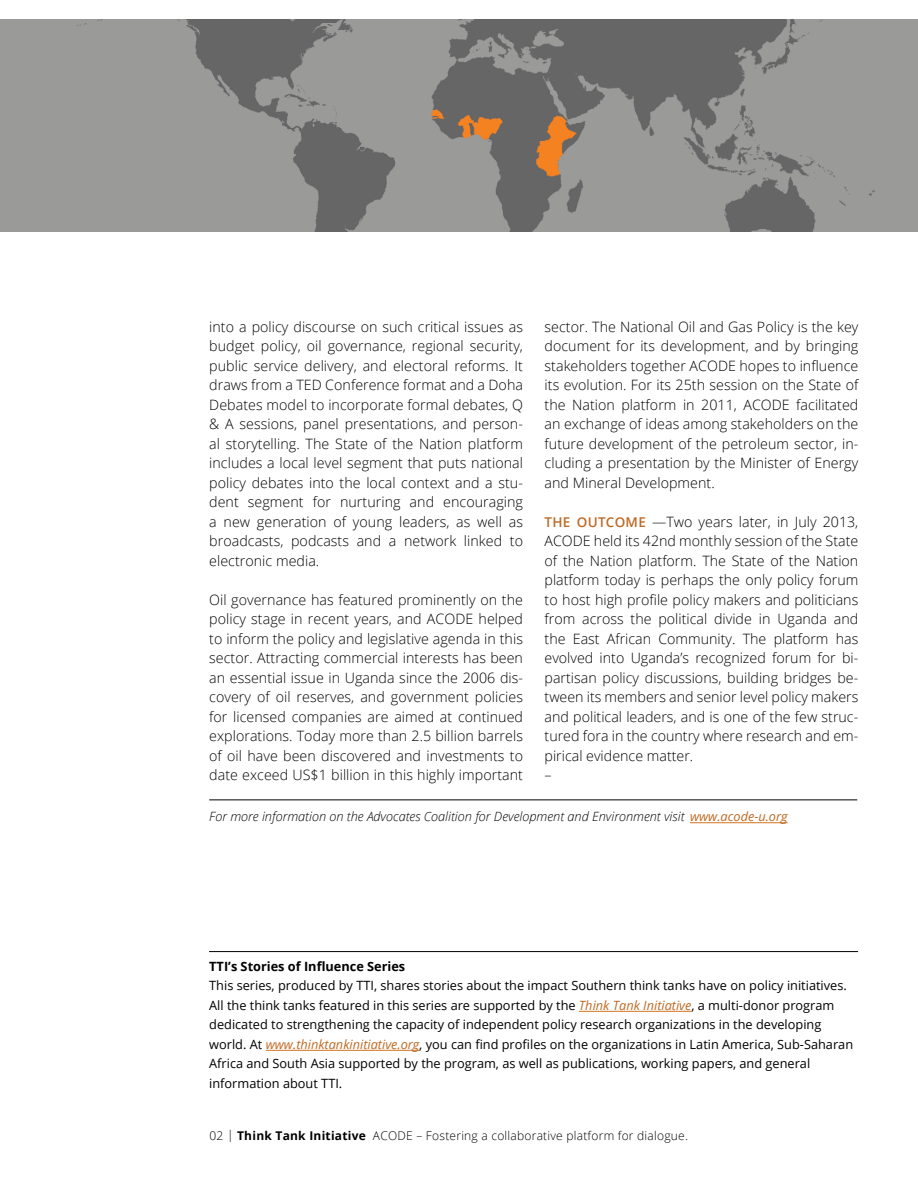
<style>
.page{position:relative;width:918px;height:1188px;background:#fff}
.page>*{position:absolute;margin:0;border:0;box-sizing:border-box;transform-origin:0 0}
.t1{font:300 14.25px/19.5px "Open Sans";color:#000;text-align:justify}
.t2{font:12.75px/19.5px "Open Sans";color:#000}
.t3{font:italic 300 12.75px "Open Sans";color:#000}
.t4{font:700 12.75px "Open Sans";color:#000}
.t5{font:300 12px "Open Sans";letter-spacing:.02em;color:#000}
.s1{font-weight:600;font-size:13.5px;color:#bf6923}
.s2{font-weight:400;color:#bf6923}
.s3{font-style:italic;color:#bf6923}
.s4{font-weight:700}
</style>
<div class="page">
<img style="left:0;top:19px;width:918px;height:212px">
<hr style="left:209px;top:951px;width:649px;height:1px;background:#000">
<hr style="left:579px;top:1011px;width:112px;height:1px;background:#d3731d">
<hr style="left:266px;top:1050px;width:153px;height:1px;background:#d3731d">
<hr style="left:209px;top:800px;width:648px;height:1px;background:#000">
<hr style="left:690px;top:822px;width:98px;height:1px;background:#d3731d">
<p class="t1" style="left:545px;top:316px;width:315px">sector. The National Oil and Gas Policy is the key document for its development, and by bringing stakeholders together ACODE hopes to influence its evolution. For its 25th session on the State of the Nation platform in 2011, ACODE facilitated an exchange of ideas among stakeholders on the future development of the petroleum sector, in&shy;cluding a presentation by the Minister of Energy and Mineral Development.</p>
<p class="t1" style="left:545px;top:511px;width:315px;text-align:left"><span class="s1">THE OUTCOME</span> —Two years later, in July 2013, ACODE held its 42nd monthly session of the State of the Nation platform. The State of the Nation platform today is perhaps the only policy forum to host high profile policy makers and politicians from across the political divide in Uganda and the East African Community. The platform has evolved into Uganda’s recognized forum for bi&shy;partisan policy discussions, building bridges be&shy;tween its members and senior level policy makers and political leaders, and is one of the few struc&shy;tured fora in the country where research and em&shy;pirical evidence matter.<br>–</p>
<p class="t3" style="left:209px;top:808px;width:580px">For more information on the Advocates Coalition for Development and Environment visit <span class="s2">www.acode-u.org</span></p>
<p class="t1" style="left:209px;top:316px;width:315px">into a policy discourse on such critical issues as budget policy, oil governance, regional security, public service delivery, and electoral reforms. It draws from a TED Conference format and a Doha Debates model to incorporate formal debates, Q &amp; A sessions, panel presentations, and person&shy;al storytelling. The State of the Nation platform includes a local level segment that puts national policy debates into the local context and a stu&shy;dent segment for nurturing and encouraging a new generation of young leaders, as well as broadcasts, podcasts and a network linked to electronic media.</p>
<p class="t1" style="left:209px;top:589px;width:315px">Oil governance has featured prominently on the policy stage in recent years, and ACODE helped to inform the policy and legislative agenda in this sector. Attracting commercial interests has been an essential issue in Uganda since the 2006 dis&shy;covery of oil reserves, and government policies for licensed companies are aimed at continued explorations. Today more than 2.5 billion barrels of oil have been discovered and investments to date exceed US$1 billion in this highly important</p>
<p class="t4" style="left:209px;top:957px;width:198px">TTI’s Stories of Influence Series</p>
<p class="t2" style="left:209px;top:976px;width:645px">This series, produced by TTI, shares stories about the impact Southern think tanks have on policy initiatives.<br>All the think tanks featured in this series are supported by the <span class="s3">Think Tank Initiative</span>, a multi-donor program dedicated to strengthening the capacity of independent policy research organizations in the developing world. At <span class="s3">www.thinktankinitiative.org</span>, you can find profiles on the organizations in Latin America, Sub-Saharan Africa and South Asia supported by the program, as well as publications, working papers, and general information about TTI.</p>
<p class="t5" style="left:210px;top:1128px;width:480px">02 | <span class="s4">Think Tank Initiative</span> ACODE – Fostering a collaborative platform for dialogue.</p>
</div>
